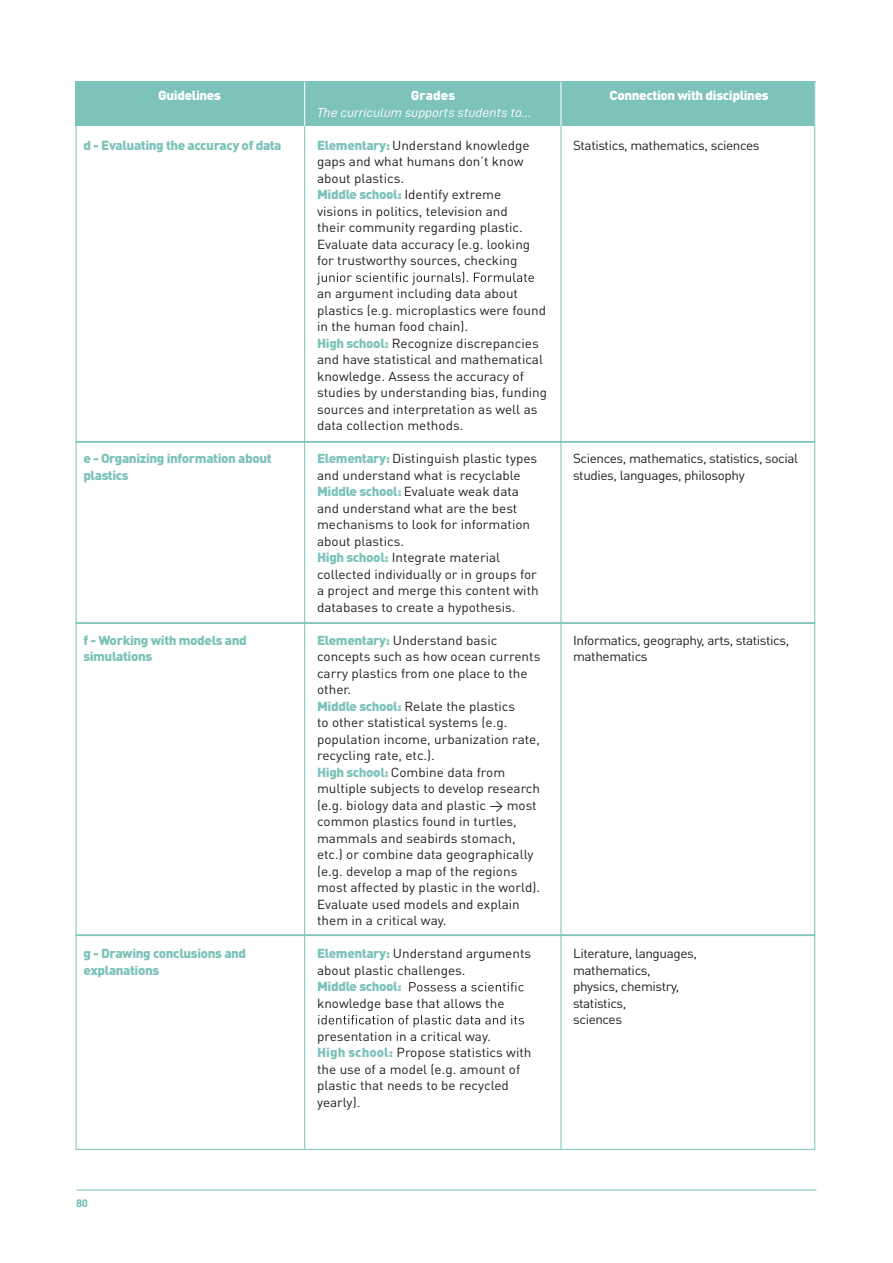
<style>
.page{position:relative;width:893px;height:1263px;background:#fff}
.page>*{position:absolute;margin:0;border:0;box-sizing:border-box;transform-origin:0 0}
.t1{font:12.9px/16.5px "DINOT";color:#231f20;scale:1.04 1}
.t2{font:12.9px/16.5px "DINOT";letter-spacing:-.03em;color:#231f20;scale:1.04 1}
.t3{font:900 12.9px/16.5px "DINOT";letter-spacing:-.03em;color:#7dc3ba;scale:1.04 1}
.t4{font:12.9px/16.5px "D DIN Italic";color:#fff;scale:1.04 1}
.t5{font:900 12.9px "DINOT";letter-spacing:-.03em;color:#fff;scale:1.04 1}
.t6{font:500 10.5px "DINOT";color:#77c1b7}
.s1{font-family:"DINOT";font-weight:900}
.s2{font-weight:900;color:#7dc3ba}
</style>
<div class="page">
<hr style="left:77px;top:1189px;width:739px;height:1px;background:#7dc3ba">
<div style="left:76px;top:81px;width:738px;height:45px;background:#7dc3ba"></div>
<svg style="left:317px;top:271px;width:217px;height:14px"></svg>
<svg style="left:409px;top:982px;width:115px;height:9px"></svg>
<svg style="left:318px;top:1015px;width:206px;height:12px"></svg>
<hr style="left:76px;top:441px;width:739px;height:2px;background:#7dc3ba">
<hr style="left:76px;top:934px;width:739px;height:2px;background:#7dc3ba">
<hr style="left:76px;top:622px;width:739px;height:2px;background:#7dc3ba">
<hr style="left:304px;top:126px;width:1px;height:1023px;background:#7dc3ba">
<hr style="left:560px;top:126px;width:1px;height:1023px;background:#7dc3ba">
<hr style="left:304px;top:81px;width:1px;height:45px;background:#fff">
<hr style="left:560px;top:81px;width:1px;height:45px;background:#fff">
<p class="t5" style="left:158px;top:87px;width:62px">Guidelines</p>
<p class="t3" style="left:83px;top:137px;width:192px">d - Evaluating the accuracy of data</p>
<p class="t3" style="left:83px;top:450px;width:183px">e - Organizing information about plastics</p>
<p class="t3" style="left:83px;top:631px;width:159px">f - Working with models and simulations</p>
<p class="t3" style="left:83px;top:945px;width:158px">g - Drawing conclusions and explanations</p>
<p class="t6" style="left:77px;top:1196px;width:13px">80</p>
<p class="t4" style="left:317px;top:87px;width:208px;text-indent:94px"><span class="s1">Grades<br></span>The curriculum supports students to…</p>
<p class="t1" style="left:317px;top:137px;width:206px"><span class="s2">Elementary:</span> Understand knowledge gaps and what humans don’t know about plastics.<br><span class="s2">Middle school:</span> Identify extreme visions in politics, television and their community regarding plastic.<br>Evaluate data accuracy (e.g. looking for trustworthy sources, checking</p>
<p class="t1" style="left:317px;top:285px;width:223px">an argument including data about plastics (e.g. microplastics were found in the human food chain).<br><span class="s2">High school:</span> Recognize discrepancies and have statistical and mathematical knowledge. Assess the accuracy of studies by understanding bias, funding sources and interpretation as well as data collection methods.</p>
<p class="t1" style="left:317px;top:450px;width:215px"><span class="s2">Elementary:</span> Distinguish plastic types and understand what is recyclable <span class="s2">Middle school:</span> Evaluate weak data and understand what are the best mechanisms to look for information about plastics.<br><span class="s2">High school:</span> Integrate material collected individually or in groups for a project and merge this content with databases to create a hypothesis.</p>
<p class="t1" style="left:317px;top:632px;width:216px"><span class="s2">Elementary:</span> Understand basic concepts such as how ocean currents carry plastics from one place to the other.<br><span class="s2">Middle school:</span> Relate the plastics<br>to other statistical systems (e.g. population income, urbanization rate, recycling rate, etc.).<br><span class="s2">High school:</span> Combine data from multiple subjects to develop research (e.g. biology data and plastic → most common plastics found in turtles, mammals and seabirds stomach, etc.) or combine data geographically (e.g. develop a map of the regions most affected by plastic in the world).<br>Evaluate used models and explain them in a critical way.</p>
<p class="t1" style="left:317px;top:945px;width:207px"><span class="s2">Elementary:</span> Understand arguments about plastic challenges.<br><span class="s2">Middle school:<br></span>knowledge base that allows the</p>
<p class="t1" style="left:317px;top:1028px;width:208px">presentation in a critical way.<br><span class="s2">High school:</span> Propose statistics with the use of a model (e.g. amount of plastic that needs to be recycled yearly).</p>
<p class="t5" style="left:610px;top:87px;width:154px">Connection with disciplines</p>
<p class="t2" style="left:573px;top:137px;width:181px">Statistics, mathematics, sciences</p>
<p class="t2" style="left:573px;top:450px;width:218px">Sciences, mathematics, statistics, social studies, languages, philosophy</p>
<p class="t2" style="left:573px;top:632px;width:209px">Informatics, geography, arts, statistics, mathematics</p>
<p class="t2" style="left:573px;top:945px;width:121px">Literature, languages, mathematics, physics, chemistry, statistics,<br>sciences</p>
</div>
